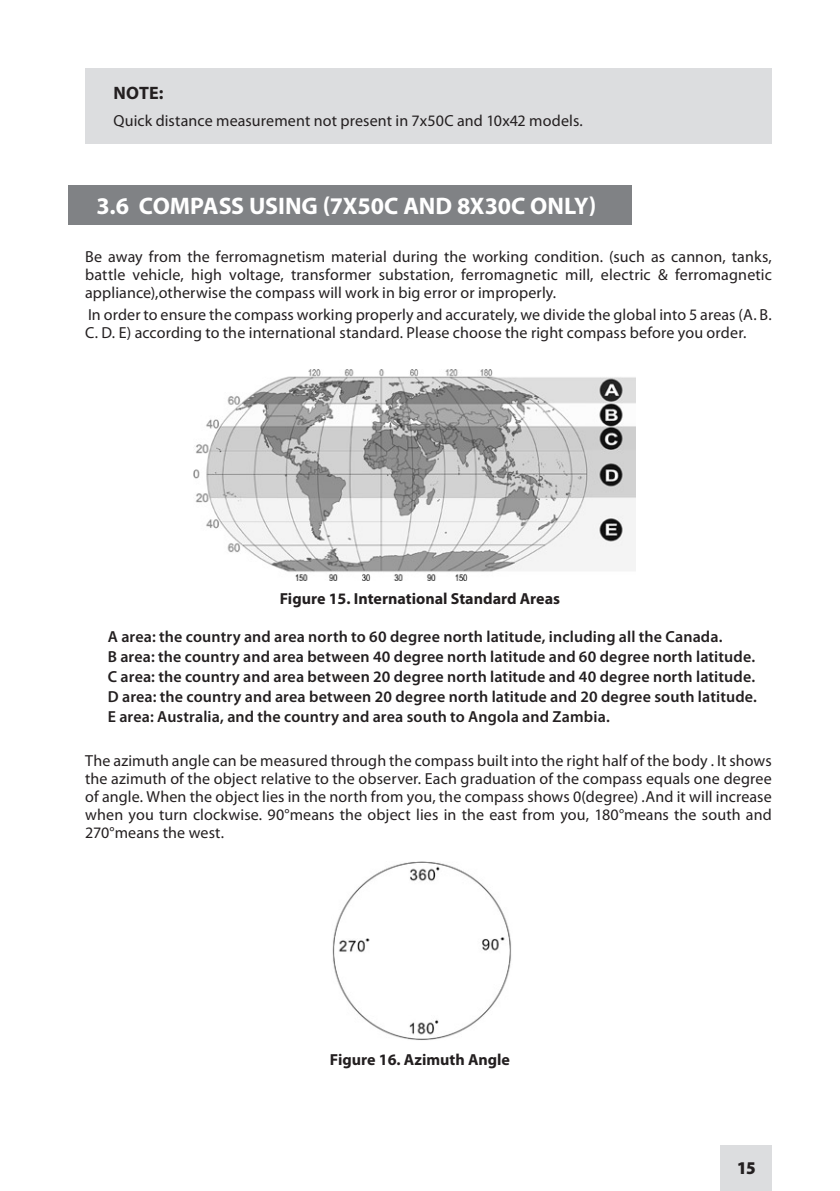
<style>
.page{position:relative;width:840px;height:1191px;background:#fff}
.page>*{position:absolute;margin:0;border:0;box-sizing:border-box;transform-origin:0 0}
.t1{font:700 24px "Myriad Pro";letter-spacing:-.005em;color:#fff}
.t2{font:700 18px "Myriad Pro";color:#231f20}
.t3{font:900 semi-condensed 18px "Myriad Pro";color:#231f20}
.t4{font:16px/18px "Myriad Pro";letter-spacing:.005em;color:#231f20;text-align:justify}
.t5{font:600 16px/20px "Myriad Pro";letter-spacing:.01em;color:#231f20}
.t6{font:700 16px "Myriad Pro";color:#231f20}
</style>
<div class="page">
<div style="left:720px;top:1145px;width:51px;height:46px;background:#dcdddf"></div>
<div style="left:85px;top:68px;width:686px;height:75px;background:#dcdddf"></div>
<div style="left:68px;top:185px;width:562px;height:40px;background:#808285"></div>
<img style="left:193px;top:369px;width:442px;height:211px">
<img style="left:332px;top:861px;width:179px;height:179px">
<p class="t2" style="left:113px;top:81px;width:52px">NOTE:</p>
<p class="t4" style="left:113px;top:112px;width:470px">Quick distance measurement not present in 7x50C and 10x42 models.</p>
<h1 class="t1" style="left:96px;top:190px;width:73px">3.6 Compass</h1>
<h1 class="t1" style="left:249px;top:190px;width:30px">Using</h1>
<h1 class="t1" style="left:322px;top:190px;width:98px">(7x50C and</h1>
<h1 class="t1" style="left:457px;top:190px;width:89px">8x30C only</h1>
<h1 class="t1" style="left:588px;top:190px;width:9px">)</h1>
<p class="t4" style="left:85px;top:247px;width:688px">Be away from the ferromagnetism material during the working condition. (such as cannon, tanks, battle vehicle, high voltage, transformer substation, ferromagnetic mill, electric &amp; ferromagnetic appliance),otherwise the compass will work in big error or improperly.</p>
<p class="t4" style="left:85px;top:305px;width:687px">In order to ensure the compass working properly and accurately, we divide the global into 5 areas (A. B.<br>C. D. E) according to the international standard. Please choose the right compass before you order.</p>
<p class="t6" style="left:280px;top:588px;width:281px">Figure 15. International Standard Areas</p>
<p class="t5" style="left:108px;top:626px;width:650px">A area: the country and area north to 60 degree north latitude, including all the Canada.<br>B area: the country and area between 40 degree north latitude and 60 degree north latitude.<br>C area: the country and area between 20 degree north latitude and 40 degree north latitude.<br>D area: the country and area between 20 degree north latitude and 20 degree south latitude.<br>E area: Australia, and the country and area south to Angola and Zambia.</p>
<p class="t4" style="left:85px;top:751px;width:687px">The azimuth angle can be measured through the compass built into the right half of the body . It shows the azimuth of the object relative to the observer. Each graduation of the compass equals one degree of angle. When the object lies in the north from you, the compass shows 0(degree) .And it will increase when you turn clockwise. 90°means the object lies in the east from you, 180°means the south and 270°means the west.</p>
<p class="t6" style="left:330px;top:1049px;width:181px">Figure 16. Azimuth Angle</p>
<p class="t3" style="left:736px;top:1157px;width:20px">15</p>
</div>
